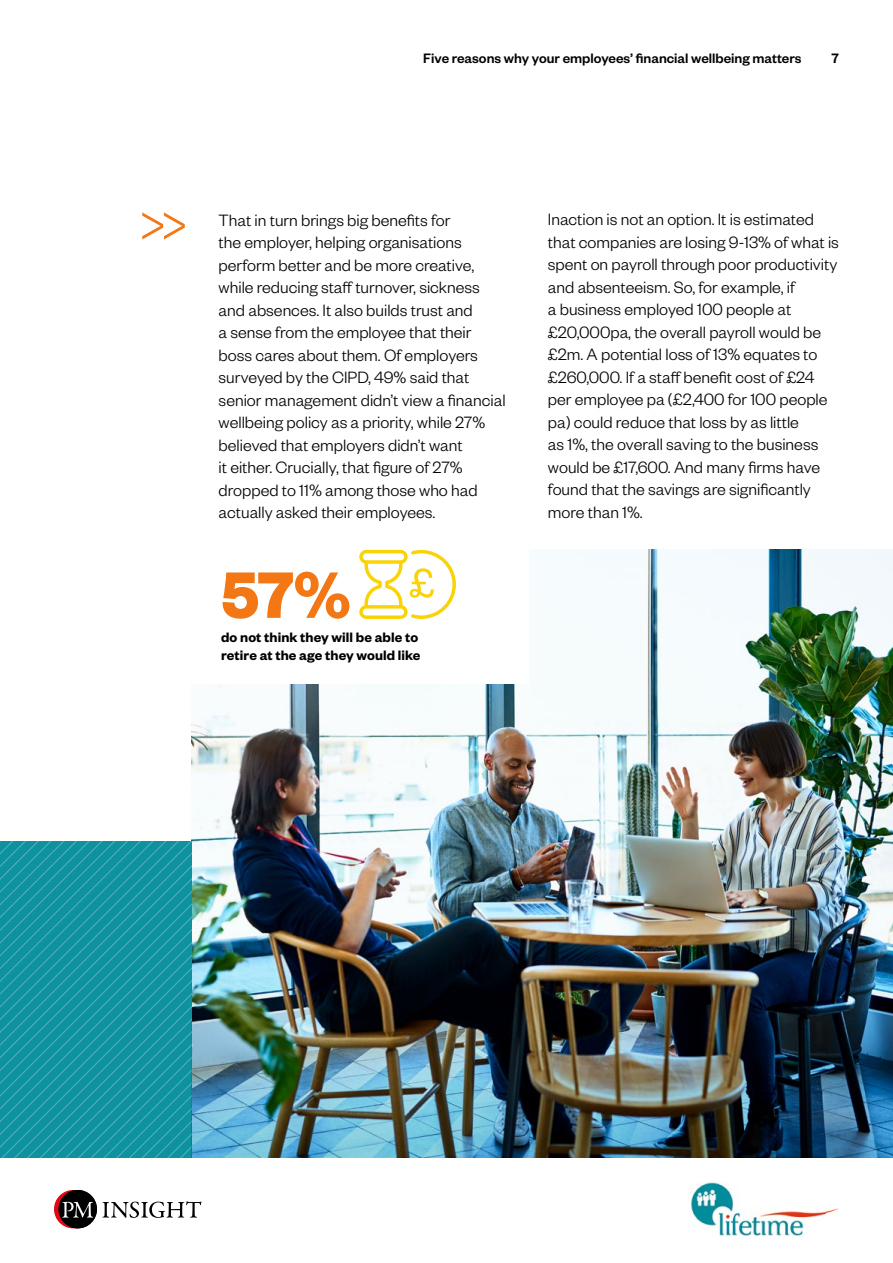
<style>
.page{position:relative;width:893px;height:1263px;background:#fff}
.page>*{position:absolute;margin:0;border:0;box-sizing:border-box;transform-origin:0 0}
.t1{font:700 72px "Founders Grotesk";color:#f37715}
.t2{font:300 54px "Founders Grotesk";color:#f37715}
.t3{font:300 18px/22.5px "Founders Grotesk";color:#000}
.t4{font:500 15px "Founders Grotesk";color:#000}
.t5{font:600 15px "Founders Grotesk";letter-spacing:.005em;color:#000}
</style>
<div class="page">
<svg style="left:102px;top:1201px;width:99px;height:17px"></svg>
<div style="left:59px;top:1190px;width:38px;height:38px;background:#000;border-radius:50%"></div>
<svg style="left:54px;top:1190px;width:39px;height:38px"></svg>
<img style="left:690px;top:1183px;width:149px;height:52px">
<img style="left:191px;top:550px;width:702px;height:338px">
<div style="left:94px;top:310px;width:435px;height:374px;background:#fff"></div>
<svg style="left:0;top:842px;width:191px;height:316px;background:#1695a2"></svg>
<svg style="left:359px;top:550px;width:97px;height:69px"></svg>
<img style="left:191px;top:888px;width:702px;height:270px">
<p class="t4" style="left:423px;top:49px;width:380px">Five reasons why your employees’ financial wellbeing matters</p>
<p class="t4" style="left:831px;top:49px;width:9px">7</p>
<h2 class="t2" style="left:141px;top:193px;width:48px">&gt;&gt;</h2>
<p class="t3" style="left:219px;top:208px;width:288px">That in turn brings big benefits for<br>the employer, helping organisations perform better and be more creative, while reducing staff turnover, sickness and absences. It also builds trust and<br>a sense from the employee that their boss cares about them. Of employers surveyed by the CIPD, 49% said that senior management didn’t view a financial wellbeing policy as a priority, while 27% believed that employers didn’t want<br>it either. Crucially, that figure of 27% dropped to 11% among those who had actually asked their employees.</p>
<h1 class="t1" style="left:221px;top:549px;width:131px">57%</h1>
<p class="t5" style="left:221px;top:645px;width:201px">retire at the age they would like</p>
<p class="t5" style="left:221px;top:627px;width:199px">do not think they will be able to</p>
<p class="t3" style="left:548px;top:207px;width:292px">Inaction is not an option. It is estimated that companies are losing 9-13% of what is spent on payroll through poor productivity and absenteeism. So, for example, if<br>a business employed 100 people at £20,000pa, the overall payroll would be £2m. A potential loss of 13% equates to £260,000. If a staff benefit cost of £24 per employee pa (£2,400 for 100 people pa) could reduce that loss by as little<br>as 1%, the overall saving to the business would be £17,600. And many firms have found that the savings are significantly more than 1%.</p>
</div>
